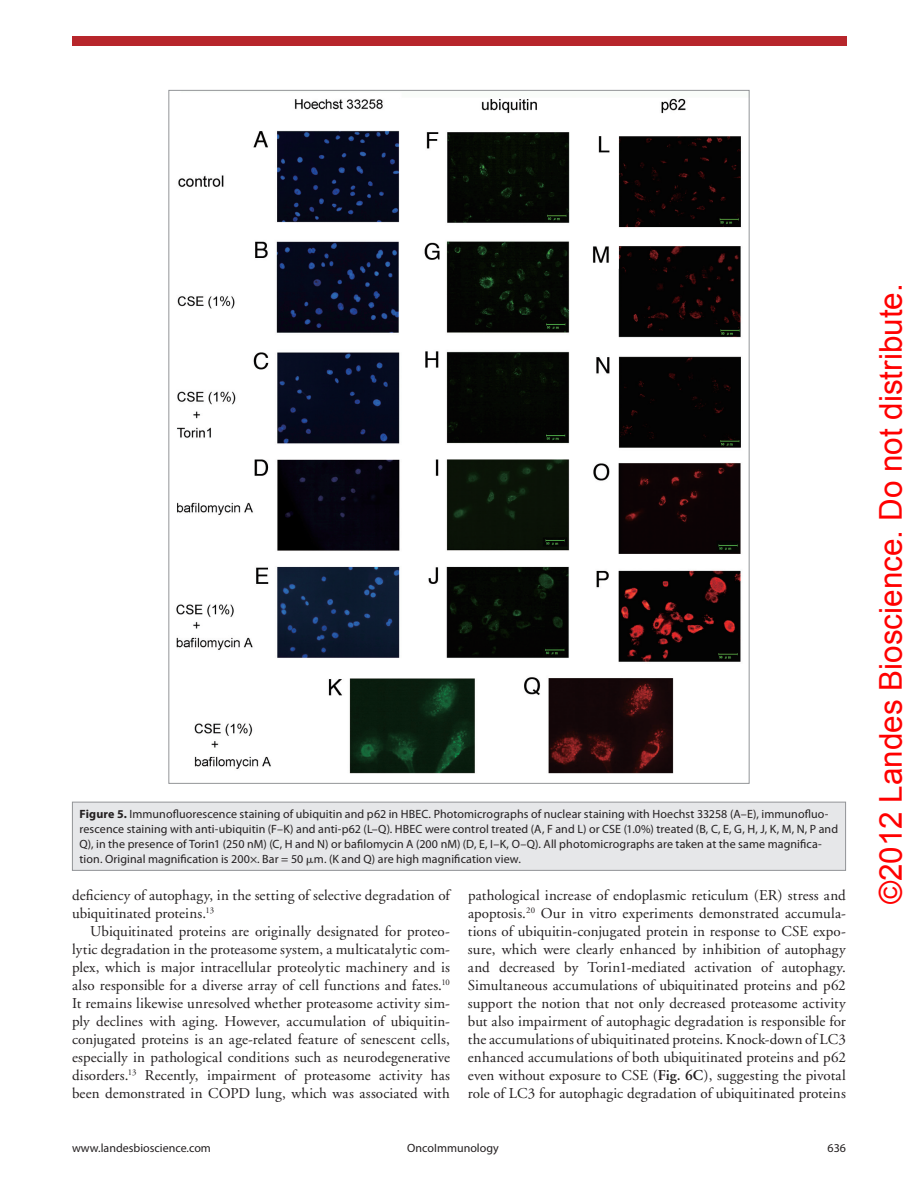
<style>
.page{position:relative;width:918px;height:1188px;background:#fff}
.page>*{position:absolute;margin:0;border:0;box-sizing:border-box;transform-origin:0 0}
.t1{font:31.5px "Arial";color:#f00}
.t2{font:15px/18px "Adobe Garamond";letter-spacing:.005em;color:#231f20;text-align:justify}
.t3{font:12px/15px "Myriad Pro";letter-spacing:.005em;color:#231f20}
.s1{font-weight:700}
.s2{font-family:"Universal Std Greekw Math Pi"}
.s3{font-weight:600}
</style>
<div class="page">
<div style="left:72px;top:36px;width:774px;height:10px;background:#b7262b"></div>
<div style="left:72px;top:802px;width:774px;height:68px;background:#e6e7e9"></div>
<div style="left:72px;top:802px;width:774px;height:69px;border:1px solid #939598"></div>
<img style="left:176px;top:98px;width:565px;height:676px">
<p class="t3" style="left:80px;top:807px;width:751px"><span class="s1">Figure 5.</span> Immunofluorescence staining of ubiquitin and p62 in HBEC. Photomicrographs of nuclear staining with Hoechst 33258 (A–E), immunofluo&shy;rescence staining with anti-ubiquitin (F–K) and anti-p62 (L–Q). H BEC were control treated (A, F and L) or CSE</p>
<p class="t3" style="left:80px;top:822px;width:760px;text-indent:544px">(1.0%) treated (B, C, E, G, H, J, K, M, N, P and<br>Q), in the presence of Torin1 (250 nM) (C, H and N) or bafilomycin A (200 nM) (D, E, I–K, O–Q). All photomicrographs are taken at the same magnifica&shy;tion. Original magnification is 200×. Bar = 50 <span class="s2">μ</span>m. (K and Q) are high magnification view.</p>
<p class="t2" style="left:72px;top:887px;width:379px">deficiency of autophagy, in the setting of selective degradation of ubiquitinated proteins.<sup>13</sup></p>
<p class="t2" style="left:72px;top:923px;width:379px;text-indent:18px">Ubiquitinated proteins are originally designated for proteo&shy;lytic degradation in the proteasome system, a multicatalytic com&shy;plex, which is major intracellular proteolytic machinery and is also responsible for a diverse array of cell functions and fates.<sup>10<br></sup>It remains likewise unresolved whether proteasome activity sim&shy;ply declines with aging. However, accumulation of ubiquitin&shy;conjugated proteins is an age-related feature of senescent cells, especially in pathological conditions such as neurodegenerative disorders.<sup>13</sup> Recently, impairment of proteasome activity has been demonstrated in COPD lung, which was associated with</p>
<p class="t2" style="left:468px;top:887px;width:379px">pathological increase of endoplasmic reticulum (ER) stress and apoptosis.<sup>20</sup> Our in vitro experiments demonstrated accumula&shy;tions of ubiquitin-conjugated protein in response to CSE expo&shy;sure, which were clearly enhanced by inhibition of autophagy and decreased by Torin1-mediated activation of autophagy.<br>Simultaneous accumulations of ubiquitinated proteins and p62 support the notion that not only decreased proteasome activity but also impairment of autophagic degradation is responsible for the accumulations of ubiquitinated proteins. Knock-down of LC3 enhanced accumulations of both ubiquitinated proteins and p62 even without exposure to CSE (<span class="s3">Fig. 6C</span>), suggesting the pivotal role of LC3 for autophagic degradation of ubiquitinated proteins</p>
<p class="t3" style="left:72px;top:1140px;width:140px">www.landesbioscience.com</p>
<p class="t3" style="left:407px;top:1140px;width:93px">OncoImmunology</p>
<p class="t3" style="left:828px;top:1140px;width:20px">636</p>
<h1 class="t1" style="left:870px;top:904px;width:622px;rotate:-90deg">©2012 Landes Bioscience. Do not distribute.</h1>
</div>
